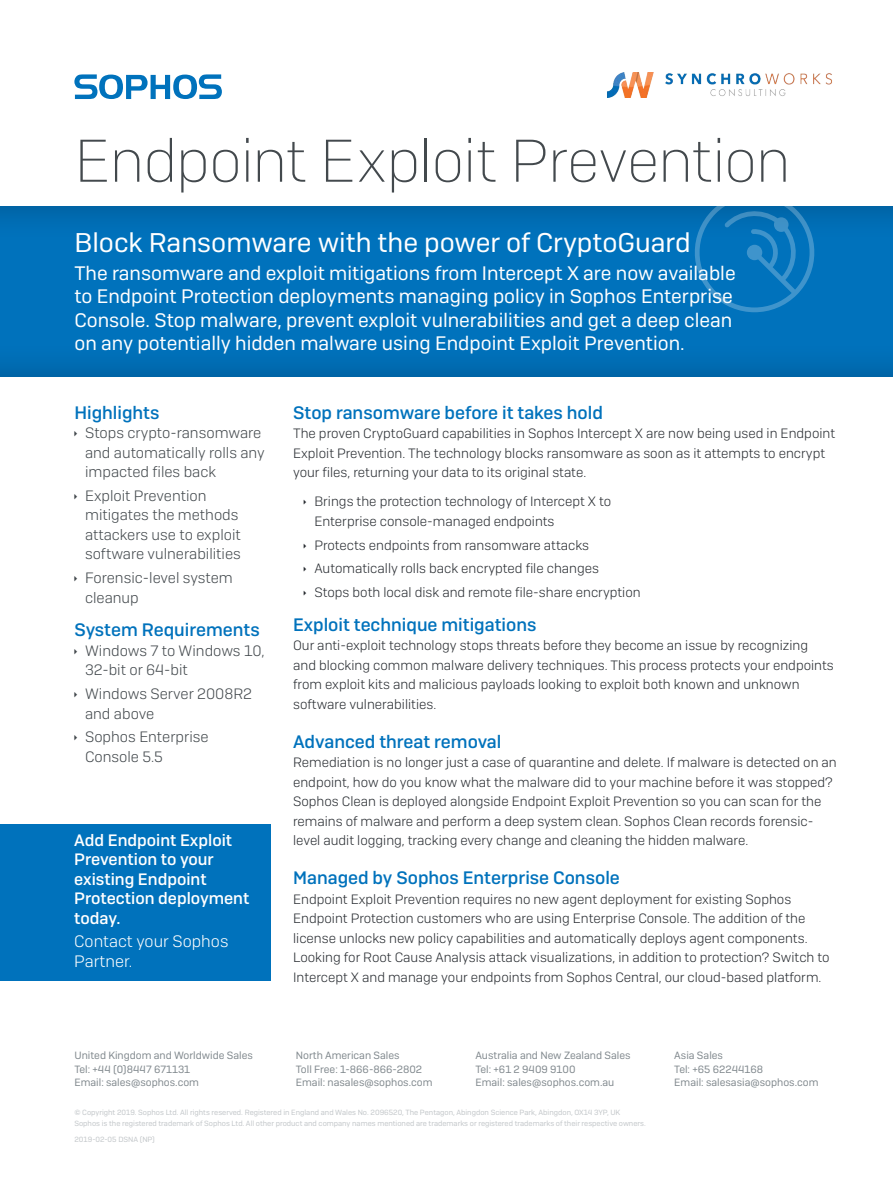
<style>
.page{position:relative;width:893px;height:1191px;background:#fff}
.page>*{position:absolute;margin:0;border:0;box-sizing:border-box;transform-origin:0 0}
.t1{font:200 60px "Sophos Sans";letter-spacing:-.015em;color:#43494d}
.Intro_Subheadline{font:27px "Sophos Sans";color:#fff}
.Intro_Copy{font:19.5px/23.4px "Sophos Sans";color:#fff}
.Subheading_1{font:500 18px "Sophos Sans";color:#0072bc}
.CTA_Copy{font:500 16.5px/19.5px "Sophos Sans";color:#fff}
.CTA_Copy-2{font:300 16.5px/19.5px "Sophos Sans";color:#fff}
.t2{font:300 15px/19.5px "Sophos Sans";color:#43494d}
.Body_Copy{font:300 13.5px/19.5px "Sophos Sans";color:#282c31}
.Sales_Address{font:10.5px "Sophos Sans";color:#81898e}
.Copyright{font:7.5px "Sophos Sans";color:#c2c6c9}
.Job_No__and_Version{font:7.5px "Sophos Sans";color:#c2c6c9}
</style>
<div class="page">
<div style="left:0;top:205px;width:893px;height:172px;background:#231f20;opacity:.3"></div>
<svg style="left:693px;top:205px;width:123px;height:107px;background:#0f78bd"></svg>
<div style="left:0;top:824px;width:270px;height:156px;background:#0072bc"></div>
<svg style="left:74px;top:74px;width:148px;height:25px"></svg>
<img style="left:607px;top:72px;width:225px;height:25px">
<p class="t1" style="left:74px;top:125px;width:718px">Endpoint Exploit Prevention</p>
<p class="Intro_Subheadline" style="left:74px;top:227px;width:618px">Block Ransomware with the power of CryptoGuard</p>
<p class="Intro_Copy" style="left:74px;top:261px;width:663px">The ransomware and exploit mitigations from Intercept X are now available to Endpoint Protection deployments managing policy in Sophos Enterprise Console. Stop malware, prevent exploit vulnerabilities and get a deep clean on any potentially hidden malware using Endpoint Exploit Prevention.</p>
<p class="Subheading_1" style="left:74px;top:401px;width:87px">Highlights</p>
<p class="t2" style="left:85px;top:423px;width:181px">Stops crypto-ransomware and automatically rolls any impacted files back</p>
<p class="t2" style="left:85px;top:486px;width:157px">Exploit Prevention mitigates the methods attackers use to exploit software vulnerabilities</p>
<p class="t2" style="left:85px;top:568px;width:149px">Forensic-level system cleanup</p>
<p class="Subheading_1" style="left:74px;top:619px;width:187px">System Requirements</p>
<p class="t2" style="left:85px;top:640px;width:181px">Windows 7 to Windows 10,<br>32-bit or 64-bit</p>
<p class="t2" style="left:85px;top:684px;width:169px">Windows Server 2008R2 and above</p>
<p class="t2" style="left:85px;top:727px;width:125px">Sophos Enterprise<br>Console 5.5</p>
<p class="CTA_Copy" style="left:74px;top:830px;width:176px">Add Endpoint Exploit<br>Prevention to your existing Endpoint<br>Protection deployment today.</p>
<p class="CTA_Copy-2" style="left:74px;top:931px;width:156px">Contact your Sophos<br>Partner.</p>
<p class="Sales_Address" style="left:74px;top:1049px;width:180px">United Kingdom and Worldwide Sales</p>
<p class="Sales_Address" style="left:74px;top:1062px;width:117px">Tel: +44 (0)8447 671131</p>
<p class="Sales_Address" style="left:74px;top:1076px;width:126px">Email: sales@sophos.com</p>
<p class="Subheading_1" style="left:293px;top:401px;width:311px">Stop ransomware before it takes hold</p>
<p class="Body_Copy" style="left:293px;top:423px;width:544px">The proven CryptoGuard capabilities in Sophos Intercept X are now being used in Endpoint<br>Exploit Prevention. The technology blocks ransomware as soon as it attempts to encrypt your files, returning your data to its original state.</p>
<p class="Body_Copy" style="left:314px;top:492px;width:298px">Brings the protection technology of Intercept X to<br>Enterprise console-managed endpoints</p>
<p class="Body_Copy" style="left:314px;top:535px;width:276px">Protects endpoints from ransomware attacks</p>
<p class="Body_Copy" style="left:314px;top:559px;width:286px">Automatically rolls back encrypted file changes</p>
<p class="Body_Copy" style="left:314px;top:582px;width:328px">Stops both local disk and remote file-share encryption</p>
<p class="Subheading_1" style="left:293px;top:613px;width:245px">Exploit technique mitigations</p>
<p class="Body_Copy" style="left:293px;top:635px;width:542px">Our anti-exploit technology stops threats before they become an issue by recognizing and blocking common malware delivery techniques. This process protects your endpoints from exploit kits and malicious payloads looking to exploit both known and unknown software vulnerabilities.</p>
<p class="Subheading_1" style="left:293px;top:730px;width:210px">Advanced threat removal</p>
<p class="Body_Copy" style="left:293px;top:752px;width:545px">Remediation is no longer just a case of quarantine and delete. If malware is detected on an endpoint, how do you know what the malware did to your machine before it was stopped?<br>Sophos Clean is deployed alongside Endpoint Exploit Prevention so you can scan for the remains of malware and perform a deep system clean. Sophos Clean records forensic&shy;level audit logging, tracking every change and cleaning the hidden malware.</p>
<p class="Subheading_1" style="left:293px;top:867px;width:328px">Managed by Sophos Enterprise Console</p>
<p class="Body_Copy" style="left:293px;top:889px;width:538px">Endpoint Exploit Prevention requires no new agent deployment for existing Sophos Endpoint Protection customers who are using Enterprise Console. The addition of the license unlocks new policy capabilities and automatically deploys agent components.<br>Looking for Root Cause Analysis attack visualizations, in addition to protection? Switch to Intercept X and manage your endpoints from Sophos Central, our cloud-based platform.</p>
<p class="Sales_Address" style="left:296px;top:1049px;width:105px">North American Sales</p>
<p class="Sales_Address" style="left:296px;top:1062px;width:128px">Toll Free: 1-866-866-2802</p>
<p class="Sales_Address" style="left:296px;top:1076px;width:138px">Email: nasales@sophos.com</p>
<p class="Sales_Address" style="left:475px;top:1049px;width:157px">Australia and New Zealand Sales</p>
<p class="Sales_Address" style="left:475px;top:1062px;width:102px">Tel: +61 2 9409 9100</p>
<p class="Sales_Address" style="left:475px;top:1076px;width:140px">Email: sales@sophos.com.au</p>
<p class="Sales_Address" style="left:674px;top:1049px;width:50px">Asia Sales</p>
<p class="Sales_Address" style="left:674px;top:1062px;width:90px">Tel: +65 62244168</p>
<p class="Sales_Address" style="left:674px;top:1076px;width:146px">Email: salesasia@sophos.com</p>
<p class="Copyright" style="left:74px;top:1108px;width:548px">© Copyright 2019. Sophos Ltd. All rights reserved. Registered in England and Wales No. 2096520, The Pentagon, Abingdon Science Park, Abingdon, OX14 3YP, UK</p>
<p class="Copyright" style="left:74px;top:1118px;width:573px">Sophos is the registered trademark of Sophos Ltd. All other product and company names mentioned are trademarks or registered trademarks of their respective owners.</p>
<p class="Job_No__and_Version" style="left:74px;top:1134px;width:82px">2019-02-05 DSNA (NP)</p>
</div>
